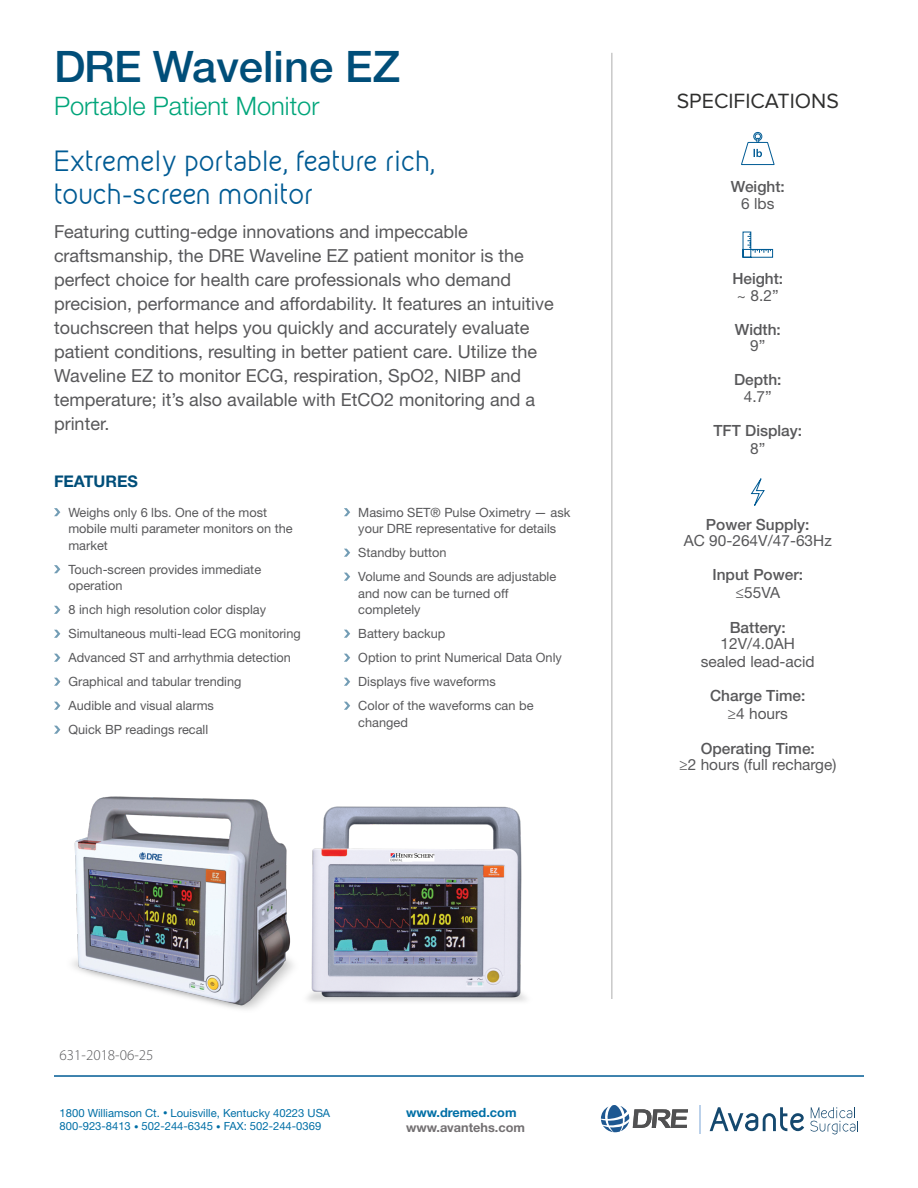
<style>
.page{position:relative;width:918px;height:1188px;background:#fff}
.page>*{position:absolute;margin:0;border:0;box-sizing:border-box;transform-origin:0 0}
.t1{font:500 43.5px "Helvetica Neue LT Std";color:#004e79}
.t2{font:25.5px/32.1px "Kirvy";color:#005b94}
.t3{font:300 25.5px "Helvetica Neue LT Std";color:#00a57a}
.t4{font:21.45px "Proxima Nova";color:#2f2f2e}
.t5{font:18px/24px "Helvetica Neue LT Std";color:#58585a}
.t6{font:700 16.05px "Helvetica Neue LT Std";color:#004e79}
.t7{font:500 15.45px "Helvetica Neue LT Std";color:#58585a}
.t8{font:15.45px/18px "Helvetica Neue LT Std";color:#58585a;text-align:center}
.t9{font:300 15px "Myriad Pro";color:#58585a}
.t10{font:12.75px/24px "Helvetica Neue LT Std";color:#58585a}
.t11{font:700 12.75px "Helvetica Neue LT Std";color:#737072}
.t12{font:700 12.75px "Helvetica Neue LT Std";color:#006fa6}
.t13{font:11.25px/13.5px "Helvetica Neue LT Std";color:#006fa6}
.s1{font-size:9px}
</style>
<div class="page">
<svg style="left:742px;top:231px;width:31px;height:27px"></svg>
<img style="left:72px;top:796px;width:211px;height:213px">
<img style="left:283px;top:806px;width:244px;height:196px">
<svg style="left:750px;top:478px;width:15px;height:28px"></svg>
<hr style="left:54px;top:1075px;width:810px;height:2px;background:#005b94">
<svg style="left:601px;top:1105px;width:87px;height:27px"></svg>
<svg style="left:699px;top:1105px;width:1px;height:29px"></svg>
<svg style="left:710px;top:1107px;width:94px;height:24px"></svg>
<svg style="left:810px;top:1107px;width:48px;height:27px"></svg>
<svg style="left:344px;top:508px;width:6px;height:8px"></svg>
<svg style="left:54px;top:508px;width:6px;height:8px"></svg>
<svg style="left:54px;top:565px;width:6px;height:8px"></svg>
<svg style="left:54px;top:606px;width:6px;height:8px"></svg>
<svg style="left:54px;top:630px;width:6px;height:8px"></svg>
<svg style="left:54px;top:654px;width:6px;height:8px"></svg>
<svg style="left:54px;top:678px;width:6px;height:8px"></svg>
<svg style="left:54px;top:702px;width:6px;height:8px"></svg>
<svg style="left:54px;top:726px;width:6px;height:8px"></svg>
<svg style="left:344px;top:549px;width:6px;height:8px"></svg>
<svg style="left:344px;top:573px;width:6px;height:8px"></svg>
<svg style="left:344px;top:630px;width:6px;height:8px"></svg>
<svg style="left:344px;top:654px;width:6px;height:8px"></svg>
<svg style="left:344px;top:678px;width:6px;height:8px"></svg>
<svg style="left:344px;top:702px;width:6px;height:8px"></svg>
<hr style="left:612px;top:53px;width:1px;height:946px;background:#58585a">
<svg style="left:741px;top:132px;width:34px;height:33px"></svg>
<h1 class="t1" style="left:54px;top:41px;width:348px">DRE Waveline EZ</h1>
<h2 class="t3" style="left:54px;top:90px;width:267px">Portable Patient Monitor</h2>
<h2 class="t2" style="left:54px;top:145px;width:384px">Extremely portable, feature rich, touch-screen monitor</h2>
<p class="t5" style="left:54px;top:219px;width:501px">Featuring cutting-edge innovations and impeccable craftsmanship, the DRE Waveline EZ patient monitor is the perfect choice for health care professionals who demand precision, performance and affordability. It features an intuitive touchscreen that helps you quickly and accurately evaluate patient conditions, resulting in better patient care. Utilize the Waveline EZ to monitor ECG, respiration, SpO2, NIBP and temperature; it’s also available with EtCO2 monitoring and a printer.</p>
<p class="t6" style="left:54px;top:471px;width:85px">FEATURES</p>
<p class="t10" style="left:68px;top:504px;width:226px;line-height:16.5px">Weighs only 6 lbs. One of the most mobile multi parameter monitors on the market</p>
<p class="t10" style="left:68px;top:561px;width:194px;line-height:16.5px">Touch-screen provides immediate operation</p>
<p class="t10" style="left:68px;top:598px;width:234px">8 inch high resolution color display Simultaneous multi-lead ECG monitoring Advanced ST and arrhythmia detection Graphical and tabular trending<br>Audible and visual alarms<br>Quick BP readings recall</p>
<p class="t10" style="left:358px;top:504px;width:214px;line-height:16.5px">Masimo SET® Pulse Oximetry — ask your DRE representative for details</p>
<p class="t10" style="left:358px;top:540px;width:199px">Standby button<br>Volume and Sounds are adjustable</p>
<p class="t10" style="left:358px;top:585px;width:152px;line-height:16.5px">and now can be turned off completely</p>
<p class="t10" style="left:358px;top:621px;width:205px">Battery backup<br>Option to print Numerical Data Only<br>Displays five waveforms<br>Color of the waveforms can be</p>
<p class="t10" style="left:358px;top:710px;width:51px">changed</p>
<h3 class="t4" style="left:677px;top:91px;width:164px">SPECIFICATIONS</h3>
<p class="t7" style="left:731px;top:178px;width:56px">Weight:</p>
<p class="t8" style="left:741px;top:194px;width:35px">6 lbs</p>
<p class="t7" style="left:732px;top:269px;width:52px">Height:</p>
<p class="t8" style="left:737px;top:286px;width:43px">~ 8.2”</p>
<p class="t7" style="left:735px;top:320px;width:48px">Width:</p>
<p class="t8" style="left:750px;top:337px;width:17px">9”</p>
<p class="t7" style="left:734px;top:371px;width:49px">Depth:</p>
<p class="t8" style="left:744px;top:387px;width:30px">4.7”</p>
<p class="t7" style="left:713px;top:422px;width:90px">TFT Display:</p>
<p class="t8" style="left:750px;top:440px;width:17px">8”</p>
<p class="t7" style="left:706px;top:515px;width:105px">Power Supply:</p>
<p class="t8" style="left:684px;top:532px;width:149px">AC 90-264V/47-63Hz</p>
<p class="t7" style="left:712px;top:566px;width:92px">Input Power:</p>
<p class="t8" style="left:736px;top:584px;width:46px">≤55VA</p>
<p class="t7" style="left:730px;top:618px;width:58px">Battery:</p>
<p class="t8" style="left:701px;top:634px;width:115px">12V/4.0AH sealed lead-acid</p>
<p class="t7" style="left:710px;top:687px;width:97px">Charge Time:</p>
<p class="t8" style="left:728px;top:705px;width:62px">≥4 hours</p>
<p class="t7" style="left:701px;top:739px;width:116px">Operating Time:</p>
<p class="t8" style="left:679px;top:756px;width:159px">≥2 hours (full recharge)</p>
<p class="t9" style="left:60px;top:1046px;width:95px">631-2018-06-25</p>
<p class="t13" style="left:60px;top:1106px;width:272px">1800 Williamson Ct. <span class="s1">•</span> Louisville, Kentucky 40223 USA<br>800-923-8413 <span class="s1">•</span> 502-244-6345 <span class="s1">•</span> FAX: 502-244-0369</p>
<p class="t12" style="left:406px;top:1104px;width:112px">www.dremed.com</p>
<p class="t11" style="left:406px;top:1119px;width:120px">www.avantehs.com</p>
</div>
